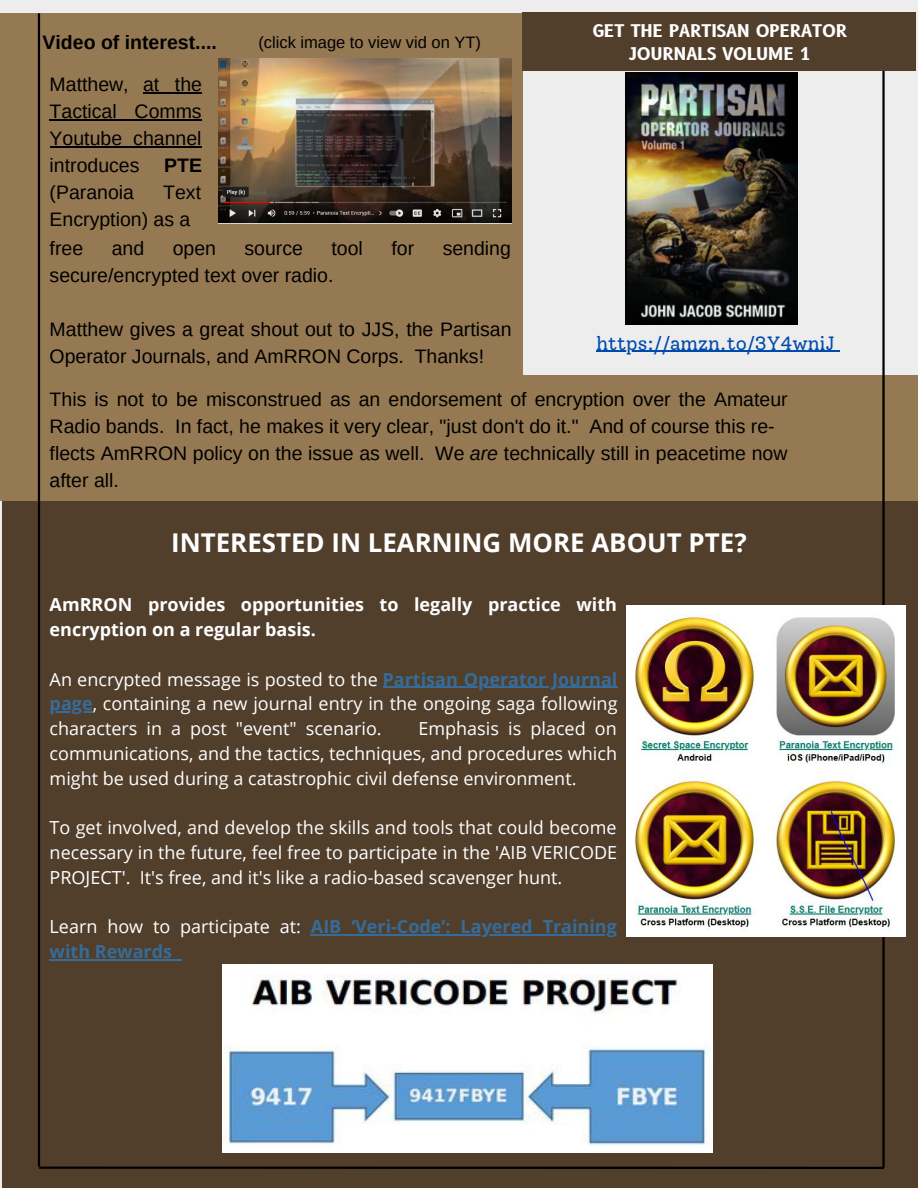
<style>
.page{position:relative;width:918px;height:1188px;background:#ededed}
.page>*{position:absolute;margin:0;border:0;box-sizing:border-box;transform-origin:0 0}
.t1{font:700 25.95px "Open Sans";color:#fff}
.t2{font:19.5px/27px "Arimo";color:#000}
.t3{font:700 19.5px "Arimo";color:#000}
.t4{font:19.2px "Solway";color:#004aad}
.t5{font:18px/24.8px "Open Sans";color:#fff;text-align:justify}
.t6{font:700 18px/24.8px "Open Sans";color:#fff}
.t7{font:700 18px/24.8px "Open Sans";color:#356c9a}
.t8{font:700 17.1px/23.7px "B612";color:#fff;text-align:center}
.t9{font:16.5px "Arimo";color:#000}
.s1{font-style:italic}
.s2{font-weight:700;color:#356c9a}
.s3{font-weight:400;color:#fff}
</style>
<div class="page">
<div style="left:2px;top:502px;width:916px;height:686px;background:#513f2c"></div>
<div style="left:0;top:13px;width:522px;height:386px;background:#957952"></div>
<img style="left:625px;top:73px;width:172px;height:252px">
<hr style="left:39px;top:1167px;width:845px;height:2px;background:#000">
<div style="left:522px;top:13px;width:394px;height:58px;background:#513f2c"></div>
<img style="left:218px;top:59px;width:294px;height:164px">
<div style="left:0;top:375px;width:917px;height:126px;background:#957952"></div>
<hr style="left:38px;top:13px;width:2px;height:1154px;background:#000">
<hr style="left:882px;top:71px;width:3px;height:1097px;background:#000">
<img style="left:627px;top:606px;width:279px;height:331px">
<img style="left:222px;top:965px;width:491px;height:188px">
<hr style="left:383px;top:687px;width:234px;height:1px;background:#356c9a">
<hr style="left:50px;top:711px;width:43px;height:2px;background:#356c9a">
<hr style="left:311px;top:934px;width:306px;height:1px;background:#356c9a">
<hr style="left:50px;top:959px;width:122px;height:1px;background:#356c9a">
<hr style="left:596px;top:351px;width:239px;height:1px;background:#004aad">
<hr style="left:143px;top:92px;width:59px;height:1px;background:#000">
<hr style="left:50px;top:119px;width:152px;height:1px;background:#000">
<hr style="left:50px;top:146px;width:152px;height:1px;background:#000">
<p class="t3" style="left:43px;top:31px;width:176px">Video of interest....</p>
<p class="t2" style="left:50px;top:71px;width:154px;text-align:justify">Matthew, at the Tactical Comms Youtube channel introduces</p>
<p class="t3" style="left:164px;top:154px;width:39px">PTE</p>
<p class="t2" style="left:50px;top:179px;width:86px">(Paranoia</p>
<p class="t2" style="left:50px;top:179px;width:153px;text-indent:114px">Text<br>Encryption) as a</p>
<p class="t9" style="left:258px;top:33px;width:224px">(click image to view vid on YT)</p>
<p class="t8" style="left:593px;top:19px;width:256px">GET THE PARTISAN OPERATOR<br>JOURNALS VOLUME 1</p>
<p class="t2" style="left:50px;top:235px;width:35px">free</p>
<p class="t2" style="left:112px;top:235px;width:34px">and</p>
<p class="t2" style="left:173px;top:235px;width:45px">open</p>
<p class="t2" style="left:245px;top:235px;width:60px">source</p>
<p class="t2" style="left:332px;top:235px;width:33px">tool</p>
<p class="t2" style="left:391px;top:235px;width:24px">for</p>
<p class="t2" style="left:443px;top:235px;width:70px">sending</p>
<p class="t2" style="left:50px;top:262px;width:285px">secure/encrypted text over radio.</p>
<p class="t2" style="left:50px;top:316px;width:464px">Matthew gives a great shout out to JJS, the Partisan<br>Operator Journals, and AmRRON Corps. Thanks!</p>
<p class="t2" style="left:50px;top:385px;width:740px">This is not to be misconstrued as an endorsement of encryption over the Amateur Radio bands. In fact, he makes it very clear, "just don't do it." And of course this re&shy;flects AmRRON policy on the issue as well. We <span class="s1">are</span> technically still in peacetime now after all.</p>
<p class="t4" style="left:596px;top:331px;width:240px">https://amzn.to/3Y4wniJ</p>
<h1 class="t1" style="left:171px;top:524px;width:577px">INTERESTED IN LEARNING MORE ABOUT PTE?</h1>
<p class="t6" style="left:50px;top:592px;width:569px">AmRRON provides opportunities to legally practice with encryption on a regular basis.</p>
<p class="t5" style="left:50px;top:666px;width:569px">An encrypted message is posted to the <span class="s2">Partisan Operator Journal page</span>, containing a new journal entry in the ongoing saga following characters in a post "event" scenario.</p>
<p class="t5" style="left:50px;top:716px;width:569px;text-indent:369px">Emphasis is placed on communications, and the tactics, techniques, and procedures which might be used during a catastrophic civil defense environment.</p>
<p class="t5" style="left:50px;top:815px;width:569px">To get involved, and develop the skills and tools that could become necessary in the future, feel free to participate in the 'AIB VERICODE PROJECT'. It's free, and it's like a radio-based scavenger hunt.</p>
<p class="t7" style="left:50px;top:914px;width:569px"><span class="s3">Learn how to participate at:</span> AIB ‘Veri-Code’: Layered Training with Rewards</p>
</div>
